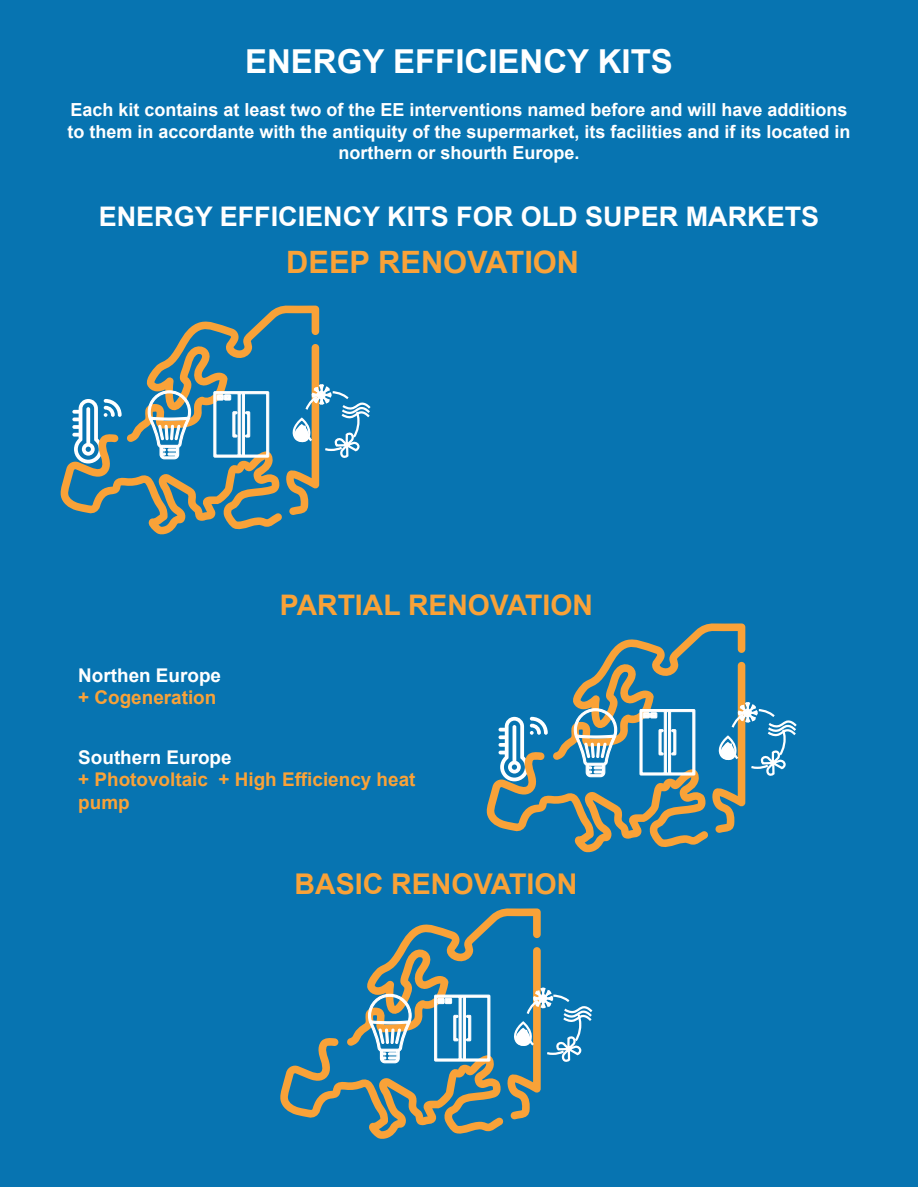
<style>
.page{position:relative;width:918px;height:1188px;background:#fff}
.page>*{position:absolute;margin:0;border:0;box-sizing:border-box;transform-origin:0 0}
.t1{font:700 33px "Arial";color:#fff}
.t2{font:700 30.9px "Arial";color:#f9a238}
.t3{font:700 28.5px "Arial";color:#f9a238}
.t4{font:700 28.35px "Arial";color:#f9a238}
.t5{font:700 27px "Arial";color:#fff}
.t6{font:700 18.9px/22.6px "Arial";color:#f9a238}
.t7{font:700 18.9px "Arial";color:#fff}
.t8{font:700 18px/21.6px "Arial";color:#fff;text-align:center}
</style>
<div class="page">
<div style="left:0;top:0;width:918px;height:1186px;background:#0774b1"></div>
<svg style="left:280px;top:908px;width:313px;height:231px"></svg>
<div style="left:524px;top:995px;width:57px;height:60px;border:2px dashed #fff;border-radius:50%"></div>
<svg style="left:486px;top:623px;width:311px;height:230px"></svg>
<div style="left:729px;top:709px;width:57px;height:60px;border:2px dashed #fff;border-radius:50%"></div>
<svg style="left:60px;top:305px;width:311px;height:230px"></svg>
<div style="left:303px;top:391px;width:57px;height:60px;border:2px dashed #fff;border-radius:50%"></div>
<h1 class="t1" style="left:245px;top:38px;width:429px">ENERGY EFFICIENCY KITS</h1>
<p class="t8" style="left:67px;top:99px;width:785px">Each kit contains at least two of the EE interventions named before and will have additions to them in accordante with the antiquity of the supermarket, its facilities and if its located in northern or shourth Europe.</p>
<h3 class="t5" style="left:99px;top:197px;width:722px">ENERGY EFFICIENCY KITS FOR OLD SUPER MARKETS</h3>
<h2 class="t2" style="left:286px;top:241px;width:294px">DEEP RENOVATION</h2>
<p class="t7" style="left:78px;top:662px;width:144px">Northen Europe</p>
<p class="t6" style="left:78px;top:687px;width:140px">+ Cogeneration</p>
<h3 class="t4" style="left:280px;top:585px;width:314px">PARTIAL RENOVATION</h3>
<p class="t7" style="left:78px;top:744px;width:155px">Southern Europe</p>
<p class="t6" style="left:78px;top:769px;width:339px">+ Photovoltaic + High Efficiency heat pump</p>
<h3 class="t3" style="left:295px;top:864px;width:284px">BASIC RENOVATION</h3>
</div>
